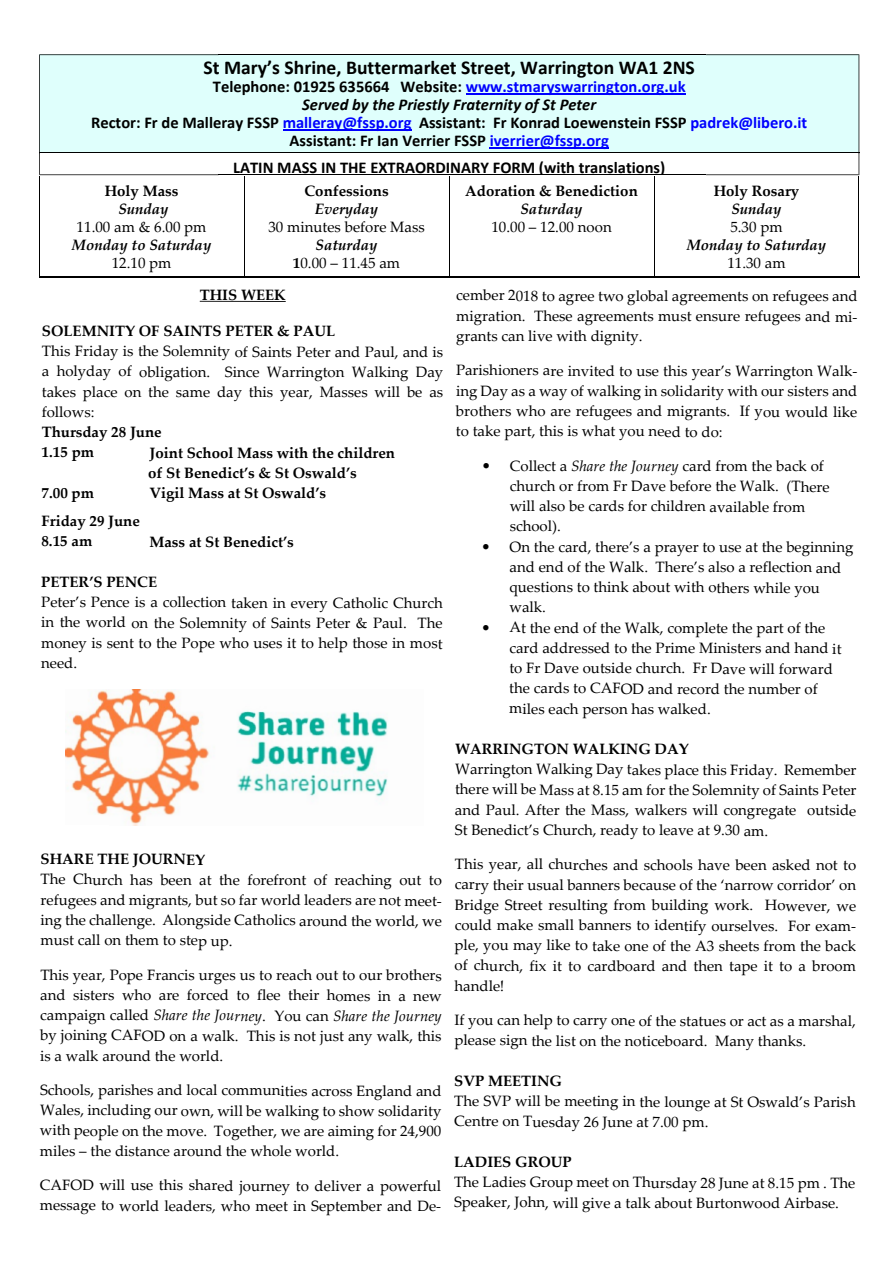
<style>
.page{position:relative;width:893px;height:1263px;background:#fff}
.page>*{position:absolute;margin:0;border:0;box-sizing:border-box;transform-origin:0 0}
.t1{font:700 19.65px "Calibri";color:#000}
.t2{font:700 16.5px/18px "Calibri";color:#000;text-align:center}
.t3{font:15px/20.1px "Palatino Linotype";color:#000;text-align:justify}
.t4{font:700 15px/20.1px "Palatino Linotype";color:#000}
.t5{font:italic 700 15px "Palatino Linotype";color:#000}
.s1{color:#00f}
.s2{font-style:italic}
.s3{font-weight:700;font-style:italic}
.s4{font-weight:700}
</style>
<div class="page">
<div style="left:39px;top:55px;width:820px;height:98px;background:#dffffc"></div>
<hr style="left:466px;top:94px;width:220px;height:1px;background:#00f">
<hr style="left:283px;top:130px;width:129px;height:1px;background:#00f">
<hr style="left:490px;top:148px;width:119px;height:1px;background:#00f">
<hr style="left:219px;top:54px;width:487px;height:1px;background:#000">
<hr style="left:219px;top:153px;width:487px;height:1px;background:#000">
<hr style="left:219px;top:174px;width:487px;height:1px;background:#000">
<svg style="left:39px;top:54px;width:180px;height:121px"></svg>
<svg style="left:706px;top:54px;width:154px;height:121px"></svg>
<hr style="left:200px;top:301px;width:86px;height:1px;background:#000">
<img style="left:65px;top:689px;width:323px;height:136px">
<hr style="left:39px;top:276px;width:205px;height:2px;background:#000">
<hr style="left:244px;top:276px;width:205px;height:2px;background:#000">
<hr style="left:449px;top:276px;width:205px;height:2px;background:#000">
<hr style="left:654px;top:276px;width:205px;height:2px;background:#000">
<hr style="left:39px;top:176px;width:1px;height:102px;background:#000">
<hr style="left:244px;top:176px;width:1px;height:100px;background:#000">
<hr style="left:449px;top:176px;width:1px;height:100px;background:#000">
<hr style="left:654px;top:176px;width:1px;height:100px;background:#000">
<hr style="left:859px;top:176px;width:1px;height:102px;background:#000">
<h1 class="t1" style="left:204px;top:60px;width:493px">St Mary’s Shrine, Buttermarket Street, Warrington WA1 2NS</h1>
<p class="t2" style="left:91px;top:79px;width:718px">Telephone: 01925 635664 Website: <span class="s1">www.stmaryswarrington.org.uk<br></span><span class="s2">Served by the Priestly Fraternity of St Peter<br></span>Rector: Fr de Malleray FSSP <span class="s1">malleray@fssp.org</span> Assistant: Fr Konrad Loewenstein FSSP <span class="s1">padrek@libero.it </span>Assistant: Fr Ian Verrier FSSP <span class="s1">iverrier@fssp.org</span></p>
<p class="t2" style="left:233px;top:159px;width:434px">LATIN MASS IN THE EXTRAORDINARY FORM (with translations)</p>
<p class="t4" style="left:105px;top:182px;width:75px">Holy Mass</p>
<p class="t5" style="left:118px;top:203px;width:52px">Sunday</p>
<p class="t3" style="left:77px;top:218px;width:131px">11.00 am &amp; 6.00 pm</p>
<p class="t5" style="left:72px;top:239px;width:141px">Monday to Saturday</p>
<p class="t3" style="left:112px;top:254px;width:61px">12.10 pm</p>
<p class="t4" style="left:304px;top:182px;width:86px">Confessions</p>
<p class="t5" style="left:315px;top:203px;width:65px">Everyday</p>
<p class="t3" style="left:268px;top:218px;width:158px">30 minutes before Mass</p>
<p class="t3" style="left:293px;top:238px;width:109px;line-height:18px;text-align:center"><span class="s3">Saturday<br></span><span class="s4">1</span>0.00 – 11.45 am</p>
<p class="t4" style="left:200px;top:286px;width:87px">THIS WEEK</p>
<p class="t4" style="left:42px;top:323px;width:295px">SOLEMNITY OF SAINTS PETER &amp; PAUL</p>
<p class="t3" style="left:42px;top:343px;width:403px">This Friday is the Solemnity of Saints Peter and Paul, and is a holyday of obligation. Since Warrington Walking Day takes place on the same day this year, Masses will be as follows:</p>
<p class="t4" style="left:42px;top:424px;width:122px">Thursday 28 June<br>1.15 pm</p>
<p class="t4" style="left:148px;top:444px;width:248px">Joint School Mass with the children of St Benedict’s &amp; St Oswald’s</p>
<p class="t4" style="left:42px;top:484px;width:54px">7.00 pm</p>
<p class="t4" style="left:150px;top:485px;width:178px">Vigil Mass at St Oswald’s</p>
<p class="t4" style="left:41px;top:513px;width:100px">Friday 29 June<br>8.15 am</p>
<p class="t4" style="left:149px;top:533px;width:146px">Mass at St Benedict’s</p>
<p class="t4" style="left:41px;top:573px;width:117px">PETER’S PENCE</p>
<p class="t3" style="left:41px;top:594px;width:403px">Peter’s Pence is a collection taken in every Catholic Church in the world on the Solemnity of Saints Peter &amp; Paul. The money is sent to the Pope who uses it to help those in most need.</p>
<p class="t4" style="left:41px;top:851px;width:166px">SHARE THE JOURNEY</p>
<p class="t3" style="left:40px;top:871px;width:403px">The Church has been at the forefront of reaching out to refugees and migrants, but so far world leaders are not meet&shy;ing the challenge. Alongside Catholics around the world, we must call on them to step up.</p>
<p class="t3" style="left:40px;top:966px;width:403px">This year, Pope Francis urges us to reach out to our brothers and sisters who are forced to flee their homes in a new campaign called <span class="s2">Share the Journey</span>. You can <span class="s2">Share the Journey </span>by joining CAFOD on a walk. This is not just any walk, this is a walk around the world.</p>
<p class="t3" style="left:40px;top:1082px;width:403px">Schools, parishes and local communities across England and Wales, including our own, will be walking to show solidarity with people on the move. Together, we are aiming for 24,900 miles – the distance around the whole world.</p>
<p class="t3" style="left:40px;top:1177px;width:403px">CAFOD will use this shared journey to deliver a powerful message to world leaders, who meet in September and De-</p>
<p class="t4" style="left:465px;top:182px;width:174px">Adoration &amp; Benediction</p>
<p class="t5" style="left:521px;top:203px;width:63px">Saturday</p>
<p class="t3" style="left:491px;top:218px;width:122px">10.00 – 12.00 noon</p>
<p class="t4" style="left:714px;top:182px;width:87px">Holy Rosary</p>
<p class="t5" style="left:731px;top:203px;width:52px">Sunday</p>
<p class="t3" style="left:730px;top:218px;width:54px">5.30 pm</p>
<p class="t5" style="left:687px;top:239px;width:141px">Monday to Saturday</p>
<p class="t3" style="left:727px;top:254px;width:60px">11.30 am</p>
<p class="t3" style="left:456px;top:287px;width:403px">cember 2018 to agree two global agreements on refugees and migration. These agreements must ensure refugees and mi&shy;grants can live with dignity.</p>
<p class="t3" style="left:456px;top:362px;width:403px">Parishioners are invited to use this year’s Warrington Walk&shy;ing Day as a way of walking in solidarity with our sisters and brothers who are refugees and migrants. If you would like to take part, this is what you need to do:</p>
<p class="t3" style="left:510px;top:458px;width:322px;text-align:left;text-indent:-27px">• Collect a <span class="s2">Share the Journey</span> card from the back of church or from Fr Dave before the Walk. (There will also be cards for children available from school).</p>
<p class="t3" style="left:509px;top:538px;width:345px;text-align:left;text-indent:-27px">• On the card, there’s a prayer to use at the beginning and end of the Walk. There’s also a reflection and questions to think about with others while you walk.</p>
<p class="t3" style="left:509px;top:619px;width:334px;text-align:left;text-indent:-27px">• At the end of the Walk, complete the part of the card addressed to the Prime Ministers and hand it to Fr Dave outside church. Fr Dave will forward the cards to CAFOD and record the number of miles each person has walked.</p>
<p class="t4" style="left:455px;top:741px;width:235px">WARRINGTON WALKING DAY</p>
<p class="t3" style="left:455px;top:761px;width:403px">Warrington Walking Day takes place this Friday. Remember there will be Mass at 8.15 am for the Solemnity of Saints Peter and Paul. After the Mass, walkers will congregate outside St Benedict’s Church, ready to leave at 9.30 am.</p>
<p class="t3" style="left:455px;top:856px;width:403px">This year, all churches and schools have been asked not to carry their usual banners because of the ‘narrow corridor’ on Bridge Street resulting from building work. However, we could make small banners to identify ourselves. For exam&shy;ple, you may like to take one of the A3 sheets from the back of church, fix it to cardboard and then tape it to a broom handle!</p>
<p class="t3" style="left:454px;top:1012px;width:403px">If you can help to carry one of the statues or act as a marshal, please sign the list on the noticeboard. Many thanks.</p>
<p class="t4" style="left:454px;top:1072px;width:109px">SVP MEETING</p>
<p class="t3" style="left:454px;top:1093px;width:403px">The SVP will be meeting in the lounge at St Oswald’s Parish<br>Centre on Tuesday 26 June at 7.00 pm.</p>
<p class="t4" style="left:454px;top:1153px;width:119px">LADIES GROUP</p>
<p class="t3" style="left:454px;top:1174px;width:403px">The Ladies Group meet on Thursday 28 June at 8.15 pm . The<br>Speaker, John, will give a talk about Burtonwood Airbase.</p>
</div>
